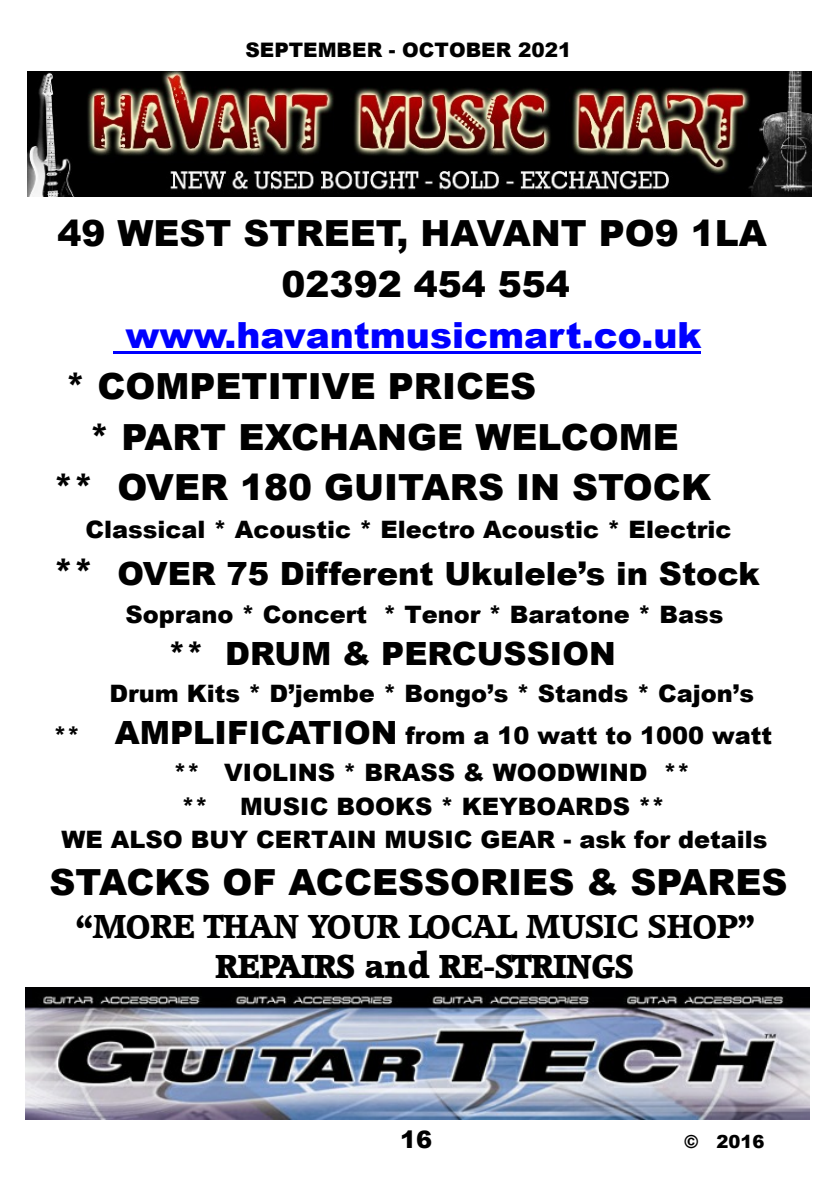
<style>
.page{position:relative;width:840px;height:1191px;background:#fff}
.page>*{position:absolute;margin:0;border:0;box-sizing:border-box;transform-origin:0 0}
.t1{font:900 36px/50.8px "Arial";color:#000}
.t2{font:900 36px "Arial";color:#00f}
.t3{font:900 32px "Arial";color:#000}
.t4{font:32px "Accord SF Bold";color:#000}
.t5{font:32px "Accord Heavy SF Bold";color:#000}
.t6{font:900 24px/33.8px "Arial";color:#000}
.t7{font:900 20px "Arial";color:#000}
.t8{font:900 18px "Arial";color:#000}
.s1{font-size:36px}
.s2{font-size:32px}
</style>
<div class="page">
<hr style="left:113px;top:351px;width:588px;height:2px;background:#00f">
<img style="left:27px;top:71px;width:783px;height:126px">
<img style="left:25px;top:987px;width:783px;height:132px">
<p class="t7" style="left:245px;top:43px;width:327px">SEPTEMBER - OCTOBER 2021</p>
<h1 class="t1" style="left:281px;top:212px;width:486px;text-indent:-224px">49 WEST STREET, HAVANT PO9 1LA<br>02392 454 554</h1>
<h1 class="t2" style="left:125px;top:322px;width:577px">www.havantmusicmart.co.uk</h1>
<h1 class="t1" style="left:65px;top:364px;width:472px">* COMPETITIVE PRICES</h1>
<h1 class="t1" style="left:89px;top:415px;width:590px">* PART EXCHANGE WELCOME</h1>
<h1 class="t1" style="left:53px;top:466px;width:658px">** OVER 180 GUITARS IN STOCK</h1>
<p class="t6" style="left:85px;top:515px;width:647px">Classical * Acoustic * Electro Acoustic * Electric</p>
<h2 class="t3" style="left:53px;top:562px;width:707px"><span class="s1">**</span> OVER 75 Different Ukulele’s in Stock</h2>
<p class="t6" style="left:125px;top:599px;width:599px">Soprano * Concert * Tenor * Baratone * Bass</p>
<h2 class="t3" style="left:168px;top:642px;width:449px">** DRUM &amp; PERCUSSION</h2>
<p class="t6" style="left:53px;top:674px;width:720px;line-height:42.6px;text-indent:56px">Drum Kits * D’jembe * Bongo’s * Stands * Cajon’s ** <span class="s2">AMPLIFICATION</span> from a 10 watt to 1000 watt</p>
<p class="t6" style="left:181px;top:757px;width:510px;text-indent:-8px">** VIOLINS * BRASS &amp; WOODWIND ** **</p>
<p class="t6" style="left:61px;top:791px;width:707px;text-indent:179px">MUSIC BOOKS * KEYBOARDS **<br>WE ALSO BUY CERTAIN MUSIC GEAR - ask for details</p>
<h1 class="t1" style="left:49px;top:861px;width:739px">STACKS OF ACCESSORIES &amp; SPARES</h1>
<h2 class="t4" style="left:76px;top:910px;width:680px">“MORE THAN YOUR LOCAL MUSIC SHOP”</h2>
<h2 class="t5" style="left:215px;top:951px;width:420px">REPAIRS and RE-STRINGS</h2>
<p class="t6" style="left:400px;top:1125px;width:34px">16</p>
<p class="t8" style="left:683px;top:1135px;width:82px">© 2016</p>
</div>
